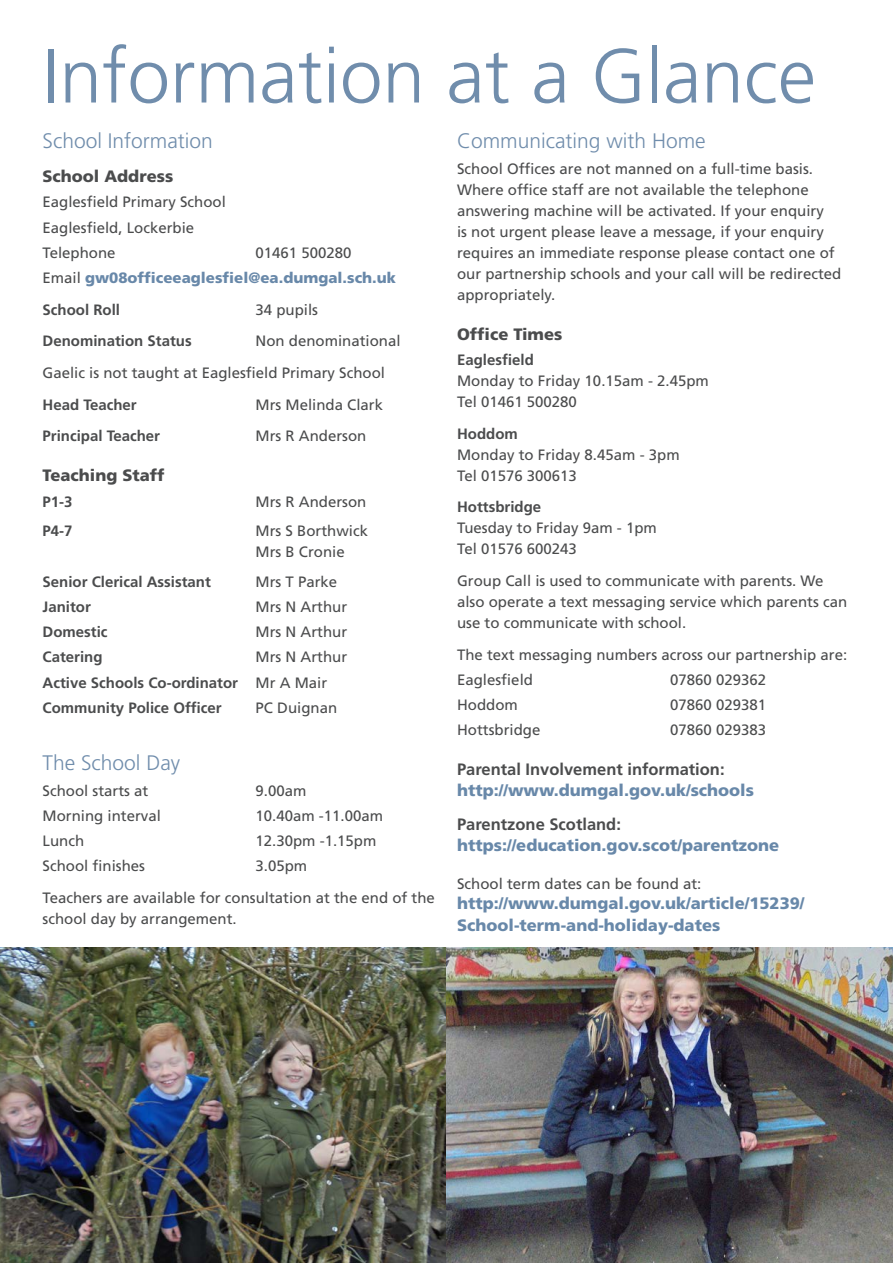
<style>
.page{position:relative;width:893px;height:1263px;background:#fff}
.page>*{position:absolute;margin:0;border:0;box-sizing:border-box;transform-origin:0 0}
.t1{font:300 76.5px "Frutiger";color:#708dac}
.t2{font:300 21px "Frutiger";color:#708dac}
.Sub_heading_1{font:900 16.5px/21px "Frutiger";color:#6888a9}
.Sub_heading_1-2{font:900 16.5px "Frutiger";color:#4b4c4d}
.Body{font:15px/21px "Frutiger";color:#4b4c4d}
.Body-2{font:700 15px "Frutiger";color:#4b4c4d}
.Body-3{font:900 15px "Frutiger";color:#6888a9}
.s1{font-weight:400;color:#4b4c4d}
.s2{font-weight:400}
.s3{font-weight:700}
.s4{font-weight:700;color:#4b4c4d}
</style>
<div class="page">
<img style="left:0;top:947px;width:893px;height:316px">
<p class="t1" style="left:43px;top:33px;width:775px">Information at a Glance</p>
<p class="t2" style="left:43px;top:129px;width:172px">School Information</p>
<p class="Sub_heading_1-2" style="left:43px;top:166px;width:132px">School Address</p>
<p class="Body" style="left:43px;top:191px;width:185px">Eaglesfield Primary School</p>
<p class="Body" style="left:43px;top:217px;width:153px">Eaglesfield, Lockerbie</p>
<p class="Body" style="left:43px;top:242px;width:75px">Telephone</p>
<p class="Body" style="left:256px;top:242px;width:97px">01461 500280</p>
<p class="Body-3" style="left:43px;top:269px;width:355px"><span class="s1">Email</span> gw08officeeaglesfiel@ea.dumgal.sch.uk</p>
<p class="Body-2" style="left:43px;top:301px;width:79px">School Roll</p>
<p class="Body" style="left:256px;top:299px;width:64px">34 pupils</p>
<p class="Body-2" style="left:43px;top:332px;width:151px">Denomination Status</p>
<p class="Body" style="left:256px;top:330px;width:147px">Non denominational</p>
<p class="Body" style="left:43px;top:362px;width:344px">Gaelic is not taught at Eaglesfield Primary School</p>
<p class="Body-2" style="left:43px;top:396px;width:96px">Head Teacher</p>
<p class="Body" style="left:256px;top:394px;width:129px">Mrs Melinda Clark</p>
<p class="Body-2" style="left:43px;top:427px;width:119px">Principal Teacher</p>
<p class="Body" style="left:256px;top:425px;width:112px">Mrs R Anderson</p>
<p class="Sub_heading_1-2" style="left:43px;top:466px;width:123px">Teaching Staff</p>
<p class="Body-2" style="left:43px;top:493px;width:32px">P1-3</p>
<p class="Body" style="left:256px;top:491px;width:112px">Mrs R Anderson</p>
<p class="Body-2" style="left:43px;top:522px;width:32px">P4-7</p>
<p class="Body" style="left:256px;top:520px;width:114px">Mrs S Borthwick<br>Mrs B Cronie</p>
<p class="Body-2" style="left:43px;top:573px;width:170px">Senior Clerical Assistant</p>
<p class="Body" style="left:256px;top:571px;width:83px">Mrs T Parke</p>
<p class="Body-2" style="left:43px;top:598px;width:50px">Janitor</p>
<p class="Body" style="left:256px;top:596px;width:93px">Mrs N Arthur</p>
<p class="Body-2" style="left:43px;top:623px;width:66px">Domestic</p>
<p class="Body" style="left:256px;top:621px;width:93px">Mrs N Arthur</p>
<p class="Body-2" style="left:43px;top:648px;width:62px">Catering</p>
<p class="Body" style="left:256px;top:646px;width:93px">Mrs N Arthur</p>
<p class="Body-2" style="left:43px;top:674px;width:286px">Active Schools Co-ordinator <span class="s2">Mr A Mair</span></p>
<p class="Body-2" style="left:43px;top:699px;width:181px">Community Police Officer</p>
<p class="Body" style="left:256px;top:697px;width:83px">PC Duignan</p>
<p class="t2" style="left:43px;top:751px;width:139px">The School Day</p>
<p class="Body" style="left:43px;top:780px;width:107px">School starts at</p>
<p class="Body" style="left:256px;top:780px;width:52px">9.00am</p>
<p class="Body" style="left:43px;top:805px;width:120px">Morning interval</p>
<p class="Body" style="left:256px;top:805px;width:129px">10.40am -11.00am</p>
<p class="Body" style="left:43px;top:830px;width:43px">Lunch</p>
<p class="Body" style="left:256px;top:830px;width:122px">12.30pm -1.15pm</p>
<p class="Body" style="left:43px;top:855px;width:104px">School finishes</p>
<p class="Body" style="left:256px;top:855px;width:53px">3.05pm</p>
<p class="Body" style="left:43px;top:887px;width:394px">Teachers are available for consultation at the end of the school day by arrangement.</p>
<p class="t2" style="left:457px;top:129px;width:250px">Communicating with Home</p>
<p class="Body" style="left:457px;top:158px;width:386px">School Offices are not manned on a full-time basis.<br>Where office staff are not available the telephone answering machine will be activated. If your enquiry<br>is not urgent please leave a message, if your enquiry requires an immediate response please contact one of our partnership schools and your call will be redirected appropriately.</p>
<p class="Sub_heading_1-2" style="left:457px;top:324px;width:107px">Office Times</p>
<p class="Body" style="left:457px;top:349px;width:253px"><span class="s3">Eaglesfield<br></span>Monday to Friday 10.15am - 2.45pm<br>Tel 01461 500280</p>
<p class="Body" style="left:457px;top:423px;width:224px"><span class="s3">Hoddom<br></span>Monday to Friday 8.45am - 3pm<br>Tel 01576 300613</p>
<p class="Body" style="left:457px;top:496px;width:201px"><span class="s3">Hottsbridge<br></span>Tuesday to Friday 9am - 1pm<br>Tel 01576 600243</p>
<p class="Body" style="left:457px;top:570px;width:392px">Group Call is used to communicate with parents. We also operate a text messaging service which parents can use to communicate with school.</p>
<p class="Body" style="left:457px;top:644px;width:392px">The text messaging numbers across our partnership are:</p>
<p class="Body" style="left:457px;top:669px;width:77px">Eaglesfield</p>
<p class="Body" style="left:670px;top:669px;width:97px">07860 029362</p>
<p class="Body" style="left:457px;top:694px;width:62px">Hoddom</p>
<p class="Body" style="left:670px;top:694px;width:97px">07860 029381</p>
<p class="Body" style="left:457px;top:719px;width:85px">Hottsbridge</p>
<p class="Body" style="left:670px;top:719px;width:97px">07860 029383</p>
<p class="Sub_heading_1" style="left:457px;top:759px;width:298px"><span class="s4">Parental Involvement information: </span>http://www.dumgal.gov.uk/schools</p>
<p class="Sub_heading_1" style="left:457px;top:814px;width:324px"><span class="s4">Parentzone Scotland: </span>https://education.gov.scot/parentzone</p>
<p class="Body" style="left:457px;top:873px;width:246px">School term dates can be found at:</p>
<p class="Sub_heading_1" style="left:457px;top:892px;width:349px;line-height:21.6px">http://www.dumgal.gov.uk/article/15239/<br>School-term-and-holiday-dates</p>
</div>
